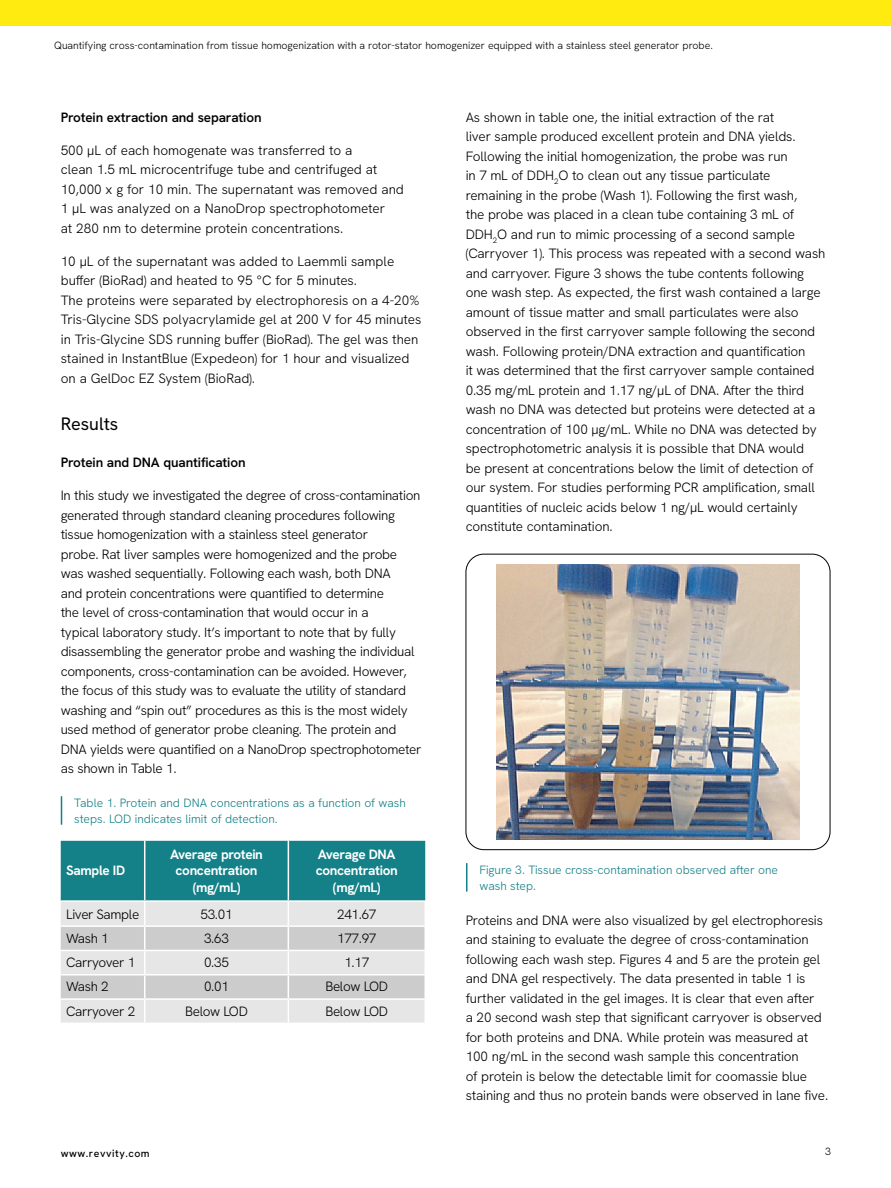
<style>
.page{position:relative;width:891px;height:1188px;background:#fff}
.page>*{position:absolute;margin:0;border:0;box-sizing:border-box;transform-origin:0 0}
.Sub_Head{font:18px "Hanken Grotesk";color:#000}
.Body_Copy{font:300 13.5px/19.5px "Hanken Grotesk";letter-spacing:-.015em;color:#000}
.Table_Body_Black{font:300 13.5px "Hanken Grotesk";letter-spacing:-.025em;color:#000}
.Table_Head{font:700 13.5px/16.2px "Hanken Grotesk";letter-spacing:-.025em;color:#fff;text-align:center}
.Body_Copy-2{font:600 13.5px "Hanken Grotesk";letter-spacing:-.01em;color:#000}
.Captions{font:300 12px/16.5px "Hanken Grotesk";color:#148087}
.t1{font:300 10.5px "Hanken Grotesk";color:#000}
.t2{font:500 10.5px "Hanken Grotesk";letter-spacing:.05em;color:#000}
</style>
<div class="page">
<div style="left:0;top:0;width:891px;height:26px;background:#ffeb0f"></div>
<svg style="left:61px;top:796px;width:1px;height:29px"></svg>
<svg style="left:61px;top:841px;width:364px;height:182px;background:#9bbfc1"></svg>
<hr style="left:424px;top:1000px;width:2px;height:23px;background:#fff">
<hr style="left:144px;top:841px;width:1px;height:59px;background:#fff">
<hr style="left:288px;top:841px;width:1px;height:59px;background:#fff">
<hr style="left:61px;top:900px;width:84px;height:2px;background:#fff">
<hr style="left:145px;top:900px;width:143px;height:2px;background:#fff">
<hr style="left:288px;top:900px;width:138px;height:2px;background:#fff">
<img style="left:496px;top:565px;width:304px;height:274px">
<div style="left:466px;top:554px;width:364px;height:296px;border:1px solid #000;border-radius:18px"></div>
<svg style="left:466px;top:863px;width:1px;height:29px"></svg>
<p class="t1" style="left:54px;top:39px;width:660px">Quantifying cross-contamination from tissue homogenization with a rotor-stator homogenizer equipped with a stainless steel generator probe.</p>
<p class="Body_Copy-2" style="left:61px;top:108px;width:202px">Protein extraction and separation</p>
<p class="Body_Copy" style="left:61px;top:140px;width:345px">500 μL of each homogenate was transferred to a<br>clean 1.5 mL microcentrifuge tube and centrifuged at 10,000 x g for 10 min. The supernatant was removed and 1 μL was analyzed on a NanoDrop spectrophotometer<br>at 280 nm to determine protein concentrations.</p>
<p class="Body_Copy" style="left:61px;top:251px;width:362px">10 μL of the supernatant was added to Laemmli sample buffer (BioRad) and heated to 95 °C for 5 minutes.<br>The proteins were separated by electrophoresis on a 4-20% Tris-Glycine SDS polyacrylamide gel at 200 V for 45 minutes in Tris-Glycine SDS running buffer (BioRad). The gel was then stained in InstantBlue (Expedeon) for 1 hour and visualized on a GelDoc EZ System (BioRad).</p>
<p class="Sub_Head" style="left:61px;top:412px;width:59px">Results</p>
<p class="Body_Copy-2" style="left:61px;top:454px;width:186px">Protein and DNA quantification</p>
<p class="Body_Copy" style="left:61px;top:486px;width:362px">In this study we investigated the degree of cross-contamination generated through standard cleaning procedures following tissue homogenization with a stainless steel generator<br>probe. Rat liver samples were homogenized and the probe was washed sequentially. Following each wash, both DNA<br>and protein concentrations were quantified to determine<br>the level of cross-contamination that would occur in a<br>typical laboratory study. It’s important to note that by fully disassembling the generator probe and washing the individual components, cross-contamination can be avoided. However, the focus of this study was to evaluate the utility of standard washing and “spin out” procedures as this is the most widely used method of generator probe cleaning. The protein and DNA yields were quantified on a NanoDrop spectrophotometer as shown in Table 1.</p>
<p class="Captions" style="left:74px;top:794px;width:333px">Table 1. Protein and DNA concentrations as a function of wash steps. LOD indicates limit of detection.</p>
<p class="Table_Head" style="left:66px;top:862px;width:61px">Sample ID</p>
<p class="Table_Head" style="left:170px;top:846px;width:94px">Average protein concentration (mg/mL)</p>
<p class="Table_Head" style="left:316px;top:846px;width:83px">Average DNA concentration (mg/mL)</p>
<p class="Table_Body_Black" style="left:66px;top:905px;width:75px">Liver Sample</p>
<p class="Table_Body_Black" style="left:200px;top:905px;width:34px">53.01</p>
<p class="Table_Body_Black" style="left:337px;top:905px;width:41px">241.67</p>
<p class="Table_Body_Black" style="left:66px;top:929px;width:44px">Wash 1</p>
<p class="Table_Body_Black" style="left:204px;top:929px;width:26px">3.63</p>
<p class="Table_Body_Black" style="left:337px;top:929px;width:41px">177.97</p>
<p class="Table_Body_Black" style="left:66px;top:954px;width:71px">Carryover 1</p>
<p class="Table_Body_Black" style="left:204px;top:954px;width:26px">0.35</p>
<p class="Table_Body_Black" style="left:344px;top:954px;width:26px">1.17</p>
<p class="Table_Body_Black" style="left:66px;top:978px;width:44px">Wash 2</p>
<p class="Table_Body_Black" style="left:204px;top:978px;width:26px">0.01</p>
<p class="Table_Body_Black" style="left:325px;top:978px;width:64px">Below LOD</p>
<p class="Table_Body_Black" style="left:66px;top:1002px;width:71px">Carryover 2</p>
<p class="Table_Body_Black" style="left:185px;top:1002px;width:64px">Below LOD</p>
<p class="Table_Body_Black" style="left:325px;top:1002px;width:64px">Below LOD</p>
<p class="Body_Copy" style="left:466px;top:107px;width:361px">As shown in table one, the initial extraction of the rat<br>liver sample produced excellent protein and DNA yields.<br>Following the initial homogenization, the probe was run<br>in 7 mL of DDH<sub>2</sub>O to clean out any tissue particulate remaining in the probe (Wash 1). Following the first wash,<br>the probe was placed in a clean tube containing 3 mL of DDH<sub>2</sub>O and run to mimic processing of a second sample (Carryover 1). This process was repeated with a second wash and carryover. Figure 3 shows the tube contents following one wash step. As expected, the first wash contained a large amount of tissue matter and small particulates were also observed in the first carryover sample following the second wash. Following protein/DNA extraction and quantification<br>it was determined that the first carryover sample contained 0.35 mg/mL protein and 1.17 ng/μL of DNA. After the third wash no DNA was detected but proteins were detected at a concentration of 100 μg/mL. While no DNA was detected by spectrophotometric analysis it is possible that DNA would<br>be present at concentrations below the limit of detection of our system. For studies performing PCR amplification, small quantities of nucleic acids below 1 ng/μL would certainly constitute contamination.</p>
<p class="Captions" style="left:479px;top:861px;width:300px">Figure 3. Tissue cross-contamination observed after one wash step.</p>
<p class="Body_Copy" style="left:466px;top:910px;width:364px">Proteins and DNA were also visualized by gel electrophoresis and staining to evaluate the degree of cross-contamination following each wash step. Figures 4 and 5 are the protein gel and DNA gel respectively. The data presented in table 1 is further validated in the gel images. It is clear that even after<br>a 20 second wash step that significant carryover is observed for both proteins and DNA. While protein was measured at 100 ng/mL in the second wash sample this concentration<br>of protein is below the detectable limit for coomassie blue staining and thus no protein bands were observed in lane five.</p>
<p class="t2" style="left:61px;top:1147px;width:90px">www.revvity.com</p>
<p class="t1" style="left:825px;top:1145px;width:7px">3</p>
</div>
